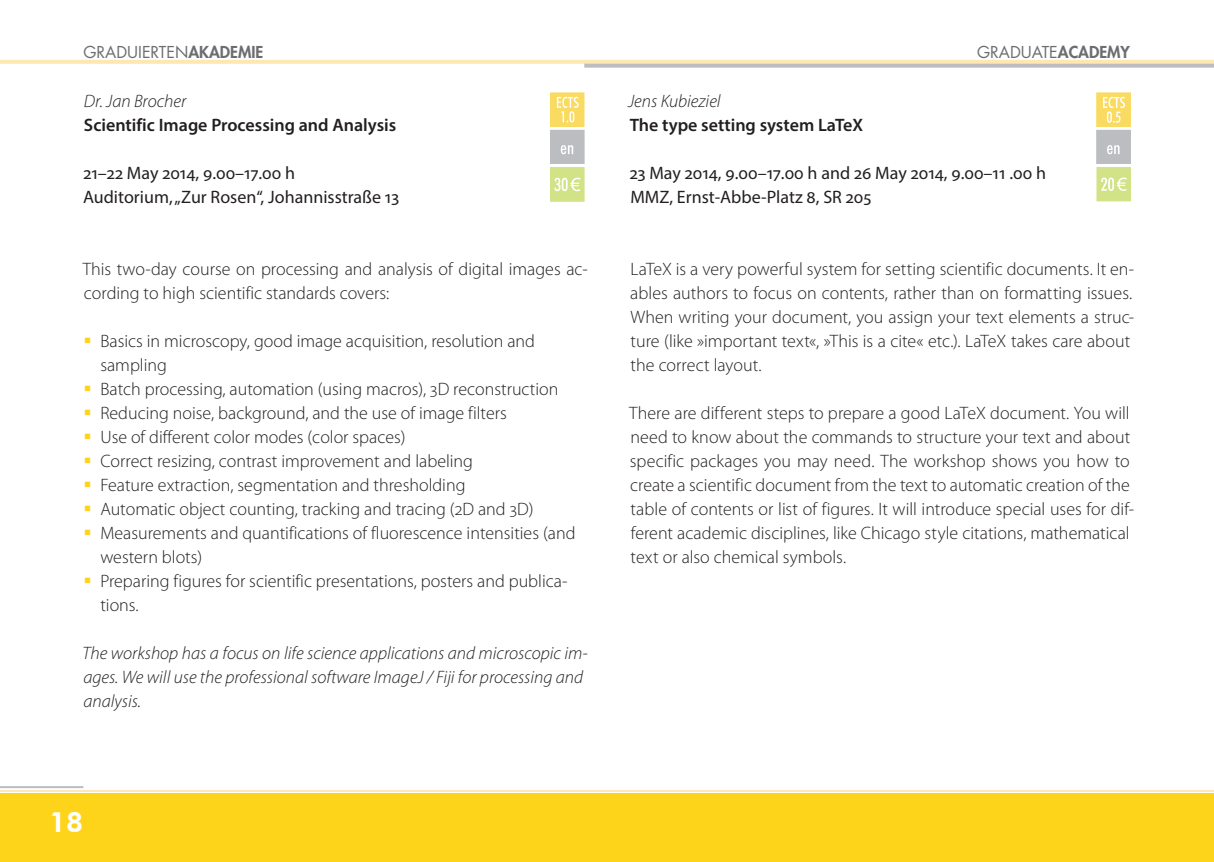
<style>
.page{position:relative;width:1214px;height:862px;background:#fff}
.page>*{position:absolute;margin:0;border:0;box-sizing:border-box;transform-origin:0 0}
.t1{font:800 28px "Futura BT";color:#fff}
.t2{font:300 18px/24px "Myriad Pro";color:#231f20}
.t3{font:italic 300 18px/24px "Myriad Pro";color:#231f20}
.t4{font:18px/24px "Myriad Pro";color:#231f20}
.t5{font:600 18px "Myriad Pro";color:#231f20}
.t6{font:16px "Futura Std";color:#6c6d70}
.s1{font-weight:800}
</style>
<div class="page">
<div style="left:0;top:794px;width:1213px;height:68px;background:#fed41a"></div>
<svg style="left:0;top:60px;width:1213px;height:4px;background:#fae6b4"></svg>
<svg style="left:584px;top:64px;width:629px;height:4px;background:#c1c2c5"></svg>
<hr style="left:0;top:790px;width:1213px;height:2px;background:#fee8b1">
<hr style="left:0;top:786px;width:83px;height:2px;background:#bcbdc0">
<div style="left:550px;top:130px;width:34px;height:34px;background:#bcbdc0"></div>
<svg style="left:560px;top:145px;width:13px;height:9px"></svg>
<div style="left:550px;top:168px;width:34px;height:33px;background:#d2e287"></div>
<div style="left:550px;top:167px;width:34px;height:34px;border:1px solid #d2e287"></div>
<svg style="left:554px;top:178px;width:26px;height:13px"></svg>
<div style="left:550px;top:93px;width:34px;height:33px;background:#fadb62"></div>
<svg style="left:557px;top:97px;width:21px;height:25px"></svg>
<div style="left:1096px;top:168px;width:34px;height:33px;background:#d2e287"></div>
<div style="left:1096px;top:167px;width:34px;height:34px;border:1px solid #d2e287"></div>
<svg style="left:1101px;top:177px;width:25px;height:14px"></svg>
<div style="left:1096px;top:130px;width:34px;height:34px;background:#bcbdc0"></div>
<div style="left:1096px;top:130px;width:34px;height:34px;border:1px solid #bcbdc0"></div>
<svg style="left:1107px;top:145px;width:12px;height:9px"></svg>
<div style="left:1096px;top:93px;width:34px;height:33px;background:#fadb62"></div>
<div style="left:1096px;top:93px;width:34px;height:33px;border:1px solid #fadb62"></div>
<svg style="left:1103px;top:97px;width:21px;height:26px"></svg>
<p class="t6" style="left:83px;top:42px;width:181px">GRADUIERTEN<span class="s1">AKADEMIE</span></p>
<p class="t6" style="left:976px;top:42px;width:154px">GRADUATE<span class="s1">ACADEMY</span></p>
<p class="t3" style="left:84px;top:89px;width:104px">Dr. Jan Brocher</p>
<p class="t5" style="left:84px;top:114px;width:314px">Scientific Image Processing and Analysis</p>
<p class="t4" style="left:83px;top:161px;width:318px">21–22 May 2014, 9.00–17.00 h<br>Auditorium, „Zur Rosen“, Johannisstraße 13</p>
<p class="t3" style="left:628px;top:89px;width:94px">Jens Kubieziel</p>
<p class="t5" style="left:629px;top:114px;width:235px">The type setting system LaTeX</p>
<p class="t4" style="left:629px;top:161px;width:418px">23 May 2014, 9.00–17.00 h and 26 May 2014, 9.00–11 .00 h<br>MMZ, Ernst-Abbe-Platz 8, SR 205</p>
<p class="t2" style="left:83px;top:257px;width:506px">This two-day course on processing and analysis of digital images ac&shy;cording to high scientific standards covers:</p>
<p class="t2" style="left:100px;top:329px;width:476px">Basics in microscopy, good image acquisition, resolution and sampling<br>Batch processing, automation (using macros), 3D reconstruction Reducing noise, background, and the use of image filters<br>Use of different color modes (color spaces)<br>Correct resizing, contrast improvement and labeling<br>Feature extraction, segmentation and thresholding<br>Automatic object counting, tracking and tracing (2D and 3D)<br>Measurements and quantifications of fluorescence intensities (and western blots)<br>Preparing figures for scientific presentations, posters and publica&shy;tions.</p>
<p class="t3" style="left:83px;top:641px;width:506px">The workshop has a focus on life science applications and microscopic im&shy;ages. We will use the professional software ImageJ / Fiji for processing and analysis.</p>
<h1 class="t1" style="left:49px;top:805px;width:36px">18</h1>
<p class="t2" style="left:630px;top:257px;width:505px">LaTeX is a very powerful system for setting scientific documents. It en&shy;ables authors to focus on contents, rather than on formatting issues.<br>When writing your document, you assign your text elements a struc&shy;ture (like »important text«, »This is a cite« etc.). LaTeX takes care about the correct layout.</p>
<p class="t2" style="left:629px;top:401px;width:506px">There are different steps to prepare a good LaTeX document. You will need to know about the commands to structure your text and about specific packages you may need. The workshop shows you how to create a scientific document from the text to automatic creation of the table of contents or list of figures. It will introduce special uses for dif&shy;ferent academic disciplines, like Chicago style citations, mathematical text or also chemical symbols.</p>
</div>
